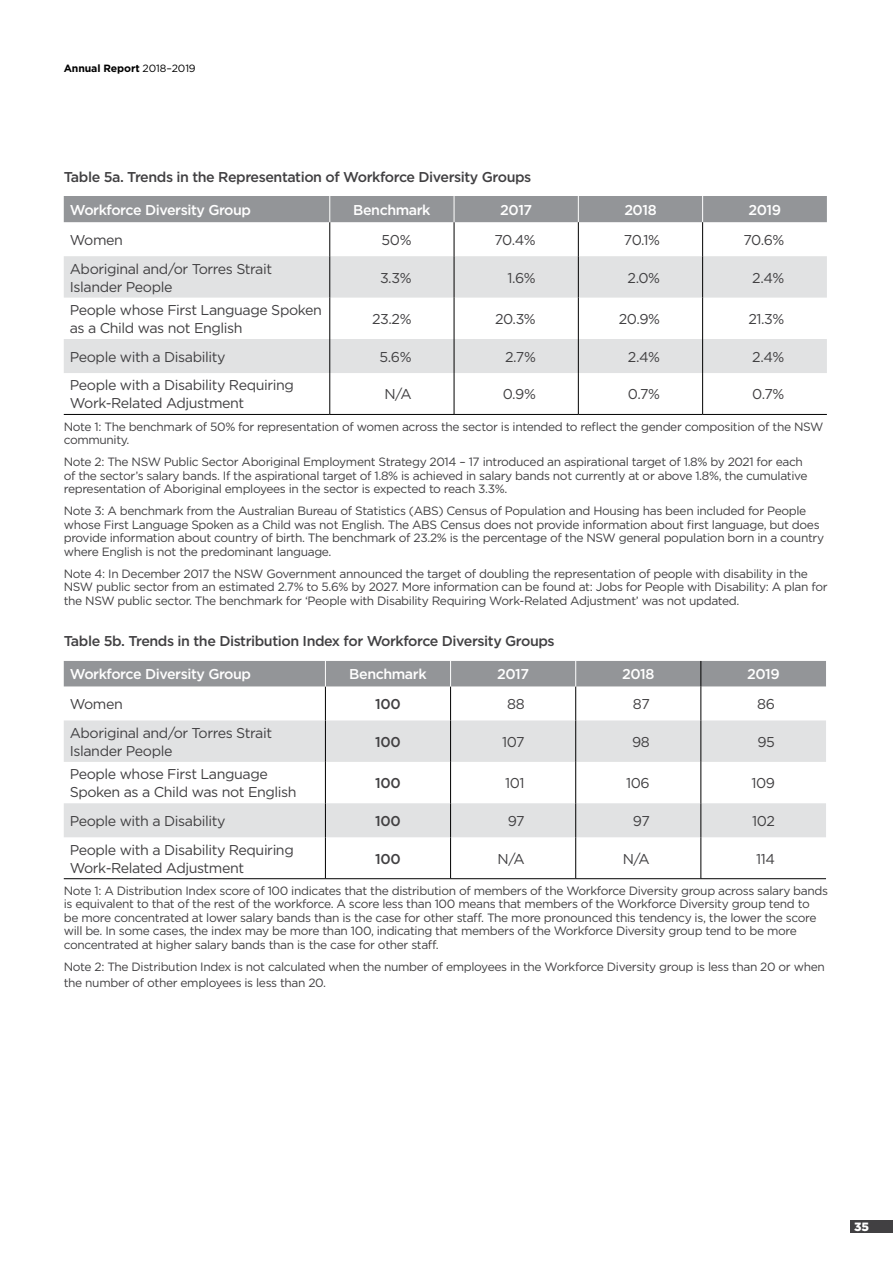
<style>
.page{position:relative;width:893px;height:1263px;background:#fff}
.page>*{position:absolute;margin:0;border:0;box-sizing:border-box;transform-origin:0 0}
.t1{font:14.25px/18px "Gotham";letter-spacing:-.03em;color:#414042}
.t2{font:500 14.25px "Gotham";letter-spacing:-.03em;color:#414042}
.t3{font:500 14.25px "Gotham";letter-spacing:-.03em;color:#fff}
.t4{font:12px/13.5px "Gotham";letter-spacing:-.03em;color:#414042}
.t5{font:900 12px "Gotham";color:#fff}
.t6{font:700 10.5px "Gotham";letter-spacing:-.01em;color:#000}
.s1{font-weight:400}
</style>
<div class="page">
<svg style="left:64px;top:256px;width:763px;height:117px;fill:#e1e2e3"></svg>
<hr style="left:330px;top:222px;width:1px;height:34px;background:#000">
<hr style="left:454px;top:222px;width:1px;height:34px;background:#000">
<hr style="left:330px;top:256px;width:1px;height:42px;background:#000">
<hr style="left:454px;top:256px;width:1px;height:42px;background:#000">
<hr style="left:330px;top:298px;width:1px;height:41px;background:#000">
<hr style="left:454px;top:298px;width:1px;height:41px;background:#000">
<hr style="left:330px;top:339px;width:1px;height:34px;background:#000">
<hr style="left:454px;top:339px;width:1px;height:34px;background:#000">
<hr style="left:330px;top:373px;width:1px;height:41px;background:#000">
<hr style="left:454px;top:373px;width:1px;height:41px;background:#000">
<hr style="left:64px;top:414px;width:266px;height:1px;background:#000">
<hr style="left:330px;top:414px;width:124px;height:1px;background:#000">
<hr style="left:454px;top:414px;width:124px;height:1px;background:#000">
<hr style="left:578px;top:414px;width:125px;height:1px;background:#000">
<hr style="left:703px;top:414px;width:124px;height:1px;background:#000">
<hr style="left:578px;top:222px;width:1px;height:34px;background:#000">
<hr style="left:578px;top:256px;width:1px;height:42px;background:#000">
<hr style="left:578px;top:298px;width:1px;height:41px;background:#000">
<hr style="left:578px;top:339px;width:1px;height:34px;background:#000">
<hr style="left:578px;top:373px;width:1px;height:41px;background:#000">
<div style="left:64px;top:196px;width:763px;height:26px;background:#939598"></div>
<hr style="left:702px;top:222px;width:1px;height:34px;background:#000">
<hr style="left:702px;top:256px;width:1px;height:42px;background:#000">
<hr style="left:702px;top:298px;width:1px;height:41px;background:#000">
<hr style="left:702px;top:339px;width:1px;height:34px;background:#000">
<hr style="left:702px;top:373px;width:1px;height:41px;background:#000">
<svg style="left:64px;top:720px;width:762px;height:117px;fill:#e1e2e3"></svg>
<hr style="left:325px;top:686px;width:1px;height:34px;background:#000">
<hr style="left:450px;top:686px;width:1px;height:34px;background:#000">
<hr style="left:325px;top:720px;width:1px;height:42px;background:#000">
<hr style="left:450px;top:720px;width:1px;height:42px;background:#000">
<hr style="left:325px;top:762px;width:1px;height:41px;background:#000">
<hr style="left:450px;top:762px;width:1px;height:41px;background:#000">
<hr style="left:325px;top:803px;width:1px;height:34px;background:#000">
<hr style="left:450px;top:803px;width:1px;height:34px;background:#000">
<hr style="left:325px;top:837px;width:1px;height:41px;background:#000">
<hr style="left:450px;top:837px;width:1px;height:41px;background:#000">
<hr style="left:64px;top:878px;width:261px;height:1px;background:#000">
<hr style="left:325px;top:878px;width:126px;height:1px;background:#000">
<hr style="left:451px;top:878px;width:125px;height:1px;background:#000">
<hr style="left:576px;top:878px;width:125px;height:1px;background:#000">
<hr style="left:701px;top:878px;width:125px;height:1px;background:#000">
<hr style="left:575px;top:686px;width:1px;height:34px;background:#000">
<hr style="left:575px;top:720px;width:1px;height:42px;background:#000">
<hr style="left:575px;top:762px;width:1px;height:41px;background:#000">
<hr style="left:575px;top:803px;width:1px;height:34px;background:#000">
<hr style="left:575px;top:837px;width:1px;height:41px;background:#000">
<div style="left:64px;top:661px;width:762px;height:25px;background:#939598"></div>
<hr style="left:701px;top:686px;width:1px;height:34px;background:#000">
<hr style="left:701px;top:720px;width:1px;height:42px;background:#000">
<hr style="left:701px;top:762px;width:1px;height:41px;background:#000">
<hr style="left:701px;top:803px;width:1px;height:34px;background:#000">
<hr style="left:701px;top:837px;width:1px;height:41px;background:#000">
<div style="left:850px;top:1220px;width:43px;height:13px;background:#414042"></div>
<p class="t6" style="left:64px;top:62px;width:133px">Annual Report <span class="s1">2018–2019</span></p>
<p class="t2" style="left:64px;top:167px;width:469px">Table 5a. Trends in the Representation of Workforce Diversity Groups</p>
<p class="t3" style="left:70px;top:200px;width:183px">Workforce Diversity Group</p>
<p class="t3" style="left:353px;top:200px;width:79px">Benchmark</p>
<p class="t3" style="left:500px;top:200px;width:34px">2017</p>
<p class="t3" style="left:624px;top:200px;width:34px">2018</p>
<p class="t3" style="left:748px;top:200px;width:34px">2019</p>
<p class="t1" style="left:70px;top:231px;width:55px">Women</p>
<p class="t1" style="left:382px;top:231px;width:31px">50%</p>
<p class="t1" style="left:494px;top:231px;width:43px">70.4%</p>
<p class="t1" style="left:624px;top:231px;width:38px">70.1%</p>
<p class="t1" style="left:743px;top:231px;width:42px">70.6%</p>
<p class="t1" style="left:70px;top:259px;width:204px">Aboriginal and/or Torres Strait<br>Islander People</p>
<p class="t1" style="left:380px;top:268px;width:33px">3.3%</p>
<p class="t1" style="left:507px;top:268px;width:30px">1.6%</p>
<p class="t1" style="left:628px;top:268px;width:34px">2.0%</p>
<p class="t1" style="left:752px;top:268px;width:34px">2.4%</p>
<p class="t1" style="left:70px;top:301px;width:254px">People whose First Language Spoken as a Child was not English</p>
<p class="t1" style="left:372px;top:310px;width:41px">23.2%</p>
<p class="t1" style="left:495px;top:310px;width:42px">20.3%</p>
<p class="t1" style="left:619px;top:310px;width:43px">20.9%</p>
<p class="t1" style="left:748px;top:310px;width:38px">21.3%</p>
<p class="t1" style="left:70px;top:347px;width:157px">People with a Disability</p>
<p class="t1" style="left:380px;top:347px;width:34px">5.6%</p>
<p class="t1" style="left:505px;top:347px;width:32px">2.7%</p>
<p class="t1" style="left:628px;top:347px;width:34px">2.4%</p>
<p class="t1" style="left:752px;top:347px;width:34px">2.4%</p>
<p class="t1" style="left:70px;top:376px;width:225px">People with a Disability Requiring<br>Work-Related Adjustment</p>
<p class="t1" style="left:384px;top:385px;width:29px">N/A</p>
<p class="t1" style="left:503px;top:385px;width:35px">0.9%</p>
<p class="t1" style="left:628px;top:385px;width:34px">0.7%</p>
<p class="t1" style="left:752px;top:385px;width:34px">0.7%</p>
<p class="t4" style="left:64px;top:419px;width:761px">Note 1: The benchmark of 50% for representation of women across the sector is intended to reflect the gender composition of the NSW community.</p>
<p class="t4" style="left:64px;top:455px;width:745px">Note 2: The NSW Public Sector Aboriginal Employment Strategy 2014 – 17 introduced an aspirational target of 1.8% by 2021 for each of the sector’s salary bands. If the aspirational target of 1.8% is achieved in salary bands not currently at or above 1.8%, the cumulative representation of Aboriginal employees in the sector is expected to reach 3.3%.</p>
<p class="t4" style="left:64px;top:504px;width:762px">Note 3: A benchmark from the Australian Bureau of Statistics (ABS) Census of Population and Housing has been included for People whose First Language Spoken as a Child was not English. The ABS Census does not provide information about first language, but does provide information about country of birth. The benchmark of 23.2% is the percentage of the NSW general population born in a country where English is not the predominant language.</p>
<p class="t4" style="left:64px;top:566px;width:765px">Note 4: In December 2017 the NSW Government announced the target of doubling the representation of people with disability in the<br>NSW public sector from an estimated 2.7% to 5.6% by 2027. More information can be found at: Jobs for People with Disability: A plan for the NSW public sector. The benchmark for ‘People with Disability Requiring Work-Related Adjustment’ was not updated.</p>
<p class="t2" style="left:64px;top:632px;width:492px">Table 5b. Trends in the Distribution Index for Workforce Diversity Groups</p>
<p class="t3" style="left:70px;top:665px;width:183px">Workforce Diversity Group</p>
<p class="t3" style="left:349px;top:665px;width:79px">Benchmark</p>
<p class="t3" style="left:497px;top:665px;width:34px">2017</p>
<p class="t3" style="left:622px;top:665px;width:34px">2018</p>
<p class="t3" style="left:747px;top:665px;width:34px">2019</p>
<p class="t1" style="left:70px;top:695px;width:55px">Women</p>
<p class="t2" style="left:375px;top:695px;width:27px">100</p>
<p class="t1" style="left:507px;top:695px;width:19px">88</p>
<p class="t1" style="left:633px;top:695px;width:18px">87</p>
<p class="t1" style="left:757px;top:695px;width:19px">86</p>
<p class="t1" style="left:70px;top:723px;width:204px">Aboriginal and/or Torres Strait<br>Islander People</p>
<p class="t2" style="left:375px;top:732px;width:27px">100</p>
<p class="t1" style="left:502px;top:732px;width:24px">107</p>
<p class="t1" style="left:632px;top:732px;width:19px">98</p>
<p class="t1" style="left:757px;top:732px;width:19px">95</p>
<p class="t1" style="left:70px;top:765px;width:228px">People whose First Language<br>Spoken as a Child was not English</p>
<p class="t2" style="left:375px;top:774px;width:27px">100</p>
<p class="t1" style="left:505px;top:774px;width:21px">101</p>
<p class="t1" style="left:626px;top:774px;width:25px">106</p>
<p class="t1" style="left:751px;top:774px;width:25px">109</p>
<p class="t1" style="left:70px;top:812px;width:157px">People with a Disability</p>
<p class="t2" style="left:375px;top:812px;width:27px">100</p>
<p class="t1" style="left:508px;top:812px;width:18px">97</p>
<p class="t1" style="left:633px;top:812px;width:18px">97</p>
<p class="t1" style="left:752px;top:812px;width:24px">102</p>
<p class="t1" style="left:70px;top:840px;width:225px">People with a Disability Requiring<br>Work-Related Adjustment</p>
<p class="t2" style="left:375px;top:849px;width:27px">100</p>
<p class="t1" style="left:497px;top:849px;width:29px">N/A</p>
<p class="t1" style="left:623px;top:849px;width:29px">N/A</p>
<p class="t1" style="left:756px;top:849px;width:20px">114</p>
<p class="t4" style="left:64px;top:884px;width:766px">Note 1: A Distribution Index score of 100 indicates that the distribution of members of the Workforce Diversity group across salary bands is equivalent to that of the rest of the workforce. A score less than 100 means that members of the Workforce Diversity group tend to<br>be more concentrated at lower salary bands than is the case for other staff. The more pronounced this tendency is, the lower the score will be. In some cases, the index may be more than 100, indicating that members of the Workforce Diversity group tend to be more concentrated at higher salary bands than is the case for other staff.</p>
<p class="t4" style="left:64px;top:958px;width:762px;line-height:16.5px">Note 2: The Distribution Index is not calculated when the number of employees in the Workforce Diversity group is less than 20 or when the number of other employees is less than 20.</p>
<p class="t5" style="left:854px;top:1219px;width:16px">35</p>
</div>
